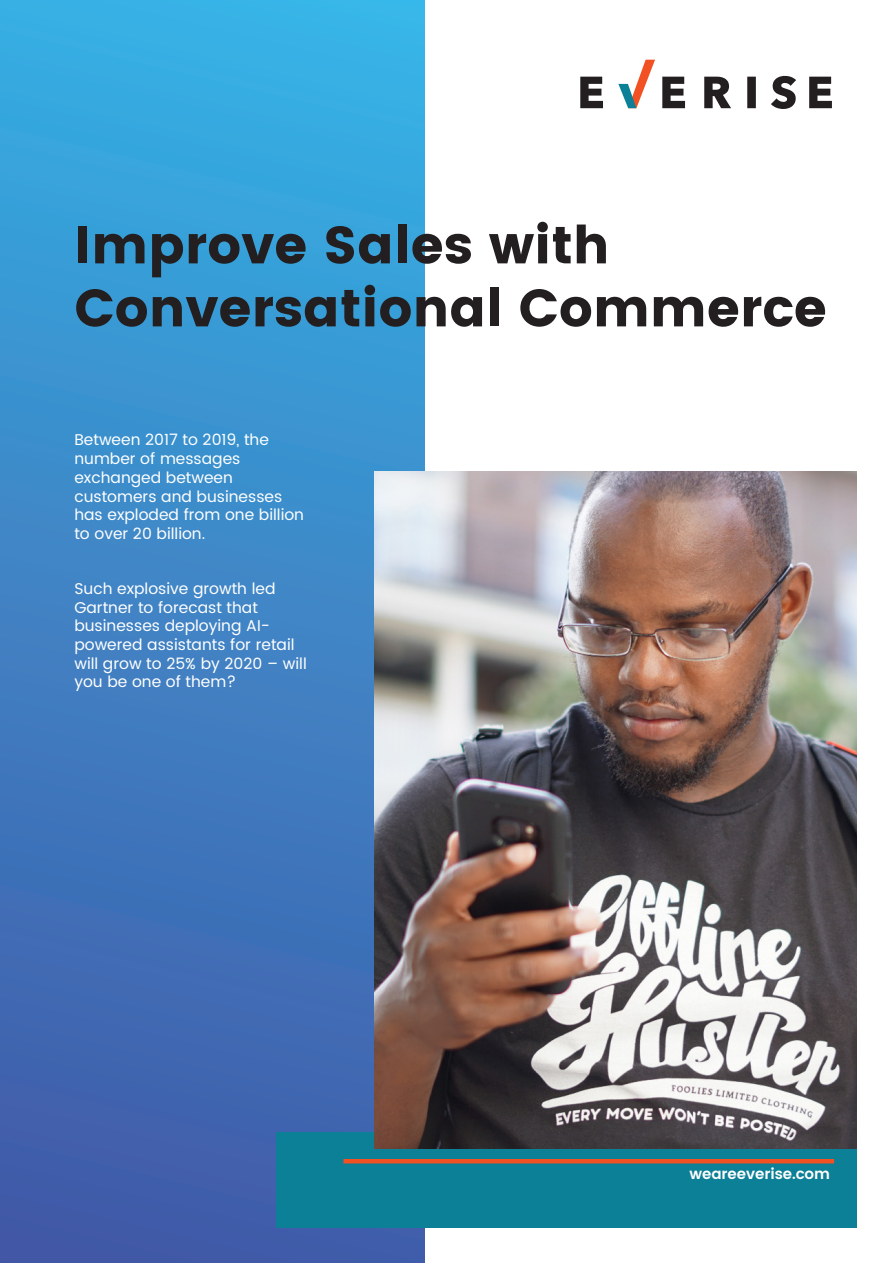
<style>
.page{position:relative;width:893px;height:1263px;background:#fff}
.page>*{position:absolute;margin:0;border:0;box-sizing:border-box;transform-origin:0 0}
.t1{font:52.5px/63px "Poppins";color:#231f20}
.t2{font:15.6px/18.8px "Poppins";color:#fff}
.t3{font:600 15px "Poppins";letter-spacing:-.005em;color:#fff}
</style>
<div class="page">
<div style="left:0;top:0;width:424px;height:1263px;background:linear-gradient(to bottom,#37b2e5,#4357a6)"></div>
<div style="left:276px;top:1132px;width:581px;height:96px;background:#0b8097"></div>
<hr style="left:343px;top:1159px;width:491px;height:4px;background:#f15123">
<img style="left:375px;top:471px;width:482px;height:677px">
<svg style="left:580px;top:60px;width:252px;height:49px"></svg>
<p class="t1" style="left:74px;top:214px;width:754px">Improve Sales with<br>Conversational Commerce</p>
<p class="t2" style="left:74px;top:431px;width:231px">Between 2017 to 2019, the number of messages exchanged between customers and businesses has exploded from one billion to over 20 billion.</p>
<p class="t2" style="left:74px;top:579px;width:234px">Such explosive growth led<br>Gartner to forecast that businesses deploying AI&shy;powered assistants for retail will grow to 25% by 2020 – will you be one of them?</p>
<p class="t3" style="left:689px;top:1163px;width:142px">weareeverise.com</p>
</div>
